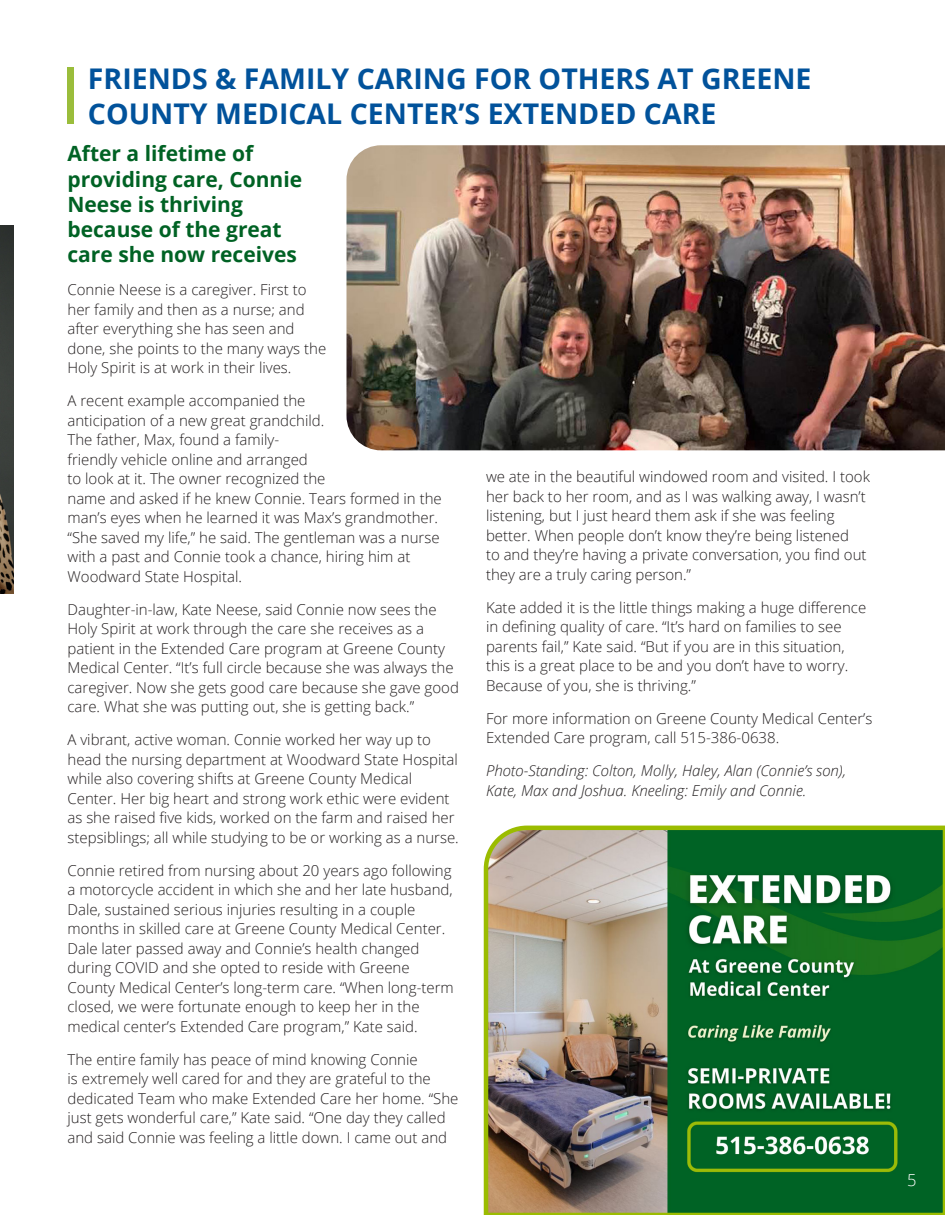
<style>
.page{position:relative;width:945px;height:1215px;background:#fff}
.page>*{position:absolute;margin:0;border:0;box-sizing:border-box;transform-origin:0 0}
.Page_Heading{font:700 28.5px/34.2px "Open Sans";color:#01529b}
.t1{font:700 21px/25.2px "Open Sans";color:#006224}
.t2{font:300 16.5px "Open Sans";color:#fff}
.t3{font:300 15px/19.5px "Open Sans";color:#231f20}
.t4{font:italic 300 15px/19.5px "Open Sans";color:#231f20}
</style>
<div class="page">
<img style="left:483px;top:825px;width:462px;height:390px">
<img style="left:0;top:226px;width:14px;height:367px">
<img style="left:346px;top:145px;width:599px;height:305px">
<svg style="left:68px;top:68px;width:6px;height:56px"></svg>
<p class="Page_Heading" style="left:88px;top:61px;width:725px">FRIENDS &amp; FAMILY CARING FOR OTHERS AT GREENE<br>COUNTY MEDICAL CENTER’S EXTENDED CARE</p>
<p class="t1" style="left:68px;top:141px;width:236px">After a lifetime of providing care, Connie<br>Neese is thriving because of the great care she now receives</p>
<p class="t3" style="left:68px;top:280px;width:260px">Connie Neese is a caregiver. First to her family and then as a nurse; and after everything she has seen and done, she points to the many ways the Holy Spirit is at work in their lives.</p>
<p class="t3" style="left:68px;top:391px;width:376px">A recent example accompanied the<br>anticipation of a new great grandchild.<br>The father, Max, found a family-<br>friendly vehicle online and arranged<br>to look at it. The owner recognized the<br>name and asked if he knew Connie. Tears formed in the man’s eyes when he learned it was Max’s grandmother. “She saved my life,” he said. The gentleman was a nurse with a past and Connie took a chance, hiring him at Woodward State Hospital.</p>
<p class="t3" style="left:68px;top:599px;width:393px">Daughter-in-law, Kate Neese, said Connie now sees the Holy Spirit at work through the care she receives as a patient in the Extended Care program at Greene County Medical Center. “It’s full circle because she was always the caregiver. Now she gets good care because she gave good care. What she was putting out, she is getting back.”</p>
<p class="t3" style="left:68px;top:730px;width:393px">A vibrant, active woman. Connie worked her way up to head the nursing department at Woodward State Hospital while also covering shifts at Greene County Medical Center. Her big heart and strong work ethic were evident as she raised five kids, worked on the farm and raised her stepsiblings; all while studying to be or working as a nurse.</p>
<p class="t3" style="left:68px;top:860px;width:388px">Connie retired from nursing about 20 years ago following a motorcycle accident in which she and her late husband, Dale, sustained serious injuries resulting in a couple months in skilled care at Greene County Medical Center.<br>Dale later passed away and Connie’s health changed during COVID and she opted to reside with Greene County Medical Center’s long-term care. “When long-term closed, we were fortunate enough to keep her in the medical center’s Extended Care program,” Kate said.</p>
<p class="t3" style="left:68px;top:1049px;width:393px">The entire family has peace of mind knowing Connie<br>is extremely well cared for and they are grateful to the dedicated Team who make Extended Care her home. “She just gets wonderful care,” Kate said. “One day they called and said Connie was feeling a little down. I came out and</p>
<p class="t3" style="left:486px;top:466px;width:385px">we ate in the beautiful windowed room and visited. I took her back to her room, and as I was walking away, I wasn’t listening, but I just heard them ask if she was feeling better. When people don’t know they’re being listened<br>to and they’re having a private conversation, you find out they are a truly caring person.”</p>
<p class="t3" style="left:486px;top:597px;width:382px">Kate added it is the little things making a huge difference in defining quality of care. “It’s hard on families to see parents fail,” Kate said. “But if you are in this situation, this is a great place to be and you don’t have to worry.<br>Because of you, she is thriving.”</p>
<p class="t3" style="left:486px;top:708px;width:388px">For more information on Greene County Medical Center’s<br>Extended Care program, call 515-386-0638.</p>
<p class="t4" style="left:486px;top:760px;width:362px">Photo-Standing: Colton, Molly, Haley, Alan (Connie’s son),<br>Kate, Max and Joshua. Kneeling: Emily and Connie.</p>
<p class="t2" style="left:907px;top:1168px;width:11px">5</p>
</div>
